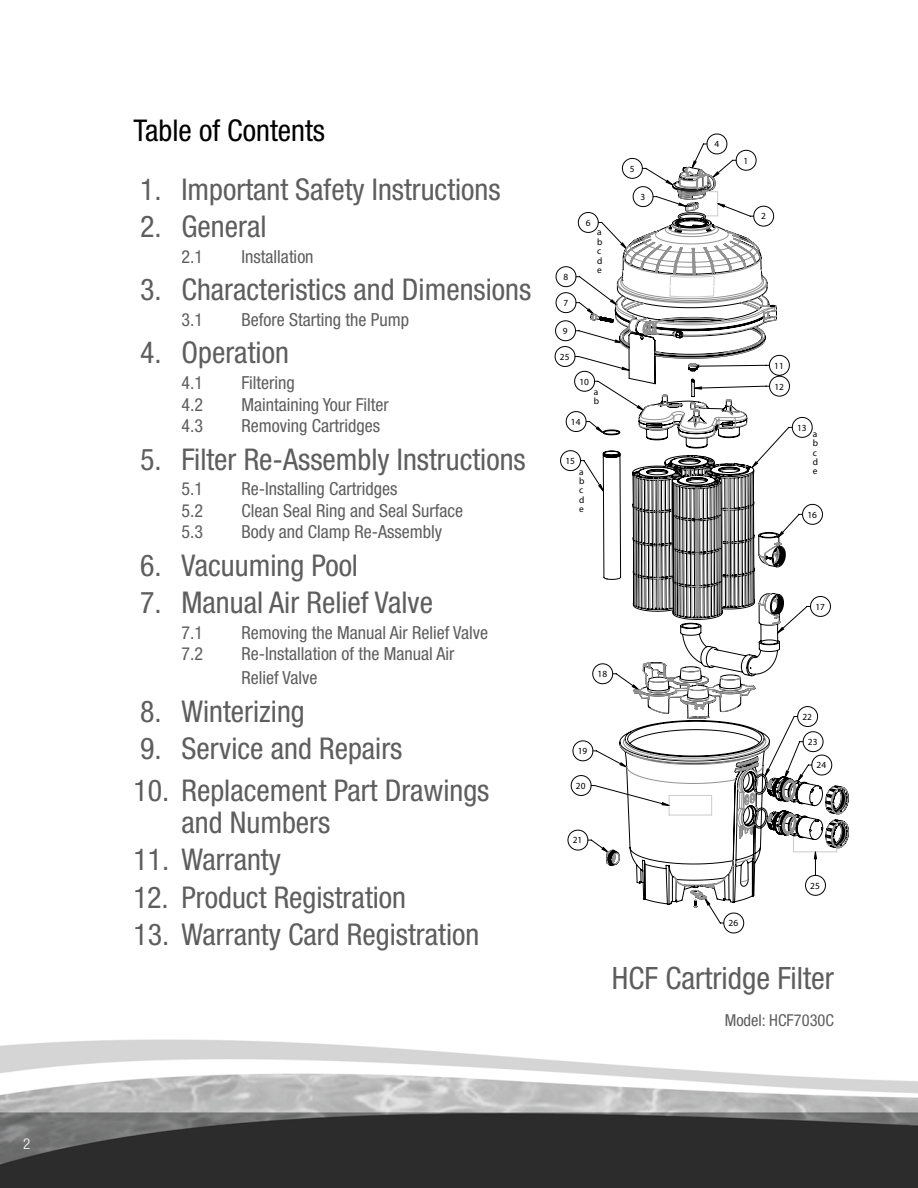
<style>
.page{position:relative;width:918px;height:1188px;background:#fff}
.page>*{position:absolute;margin:0;border:0;box-sizing:border-box;transform-origin:0 0}
.t1{font:condensed 30.9px "Helvetica Neue LT Std";color:#5e5e5f}
.t2{font:condensed 30px/31.5px "Helvetica Neue LT Std";color:#5e5e5f}
.t3{font:condensed 30px "Helvetica Neue LT Std";color:#000}
.t4{font:condensed 18px/24px "Helvetica Neue LT Std";color:#5e5e5f}
.t5{font:condensed 16.5px "Helvetica Neue LT Std";color:#5e5e5f}
.t6{font:300 condensed 15px "Helvetica Neue LT Std";color:#fff}
.t7{font:9.3px/9.3px "Century Gothic";color:#000}
</style>
<div class="page">
<img style="left:0;top:133px;width:918px;height:1055px">
<svg style="left:555px;top:134px;width:277px;height:799px"></svg>
<svg style="left:575px;top:144px;width:241px;height:779px"></svg>
<svg style="left:590px;top:167px;width:259px;height:768px"></svg>
<svg style="left:591px;top:167px;width:257px;height:740px"></svg>
<svg style="left:623px;top:269px;width:138px;height:28px"></svg>
<p class="t6" style="left:23px;top:1135px;width:9px">2</p>
<p class="t3" style="left:134px;top:113px;width:193px">Table of Contents</p>
<p class="t2" style="left:140px;top:173px;width:362px">1. Important Safety Instructions</p>
<p class="t2" style="left:140px;top:211px;width:128px">2. General</p>
<p class="t4" style="left:182px;top:244px;width:23px">2.1</p>
<p class="t4" style="left:242px;top:244px;width:74px">Installation</p>
<p class="t2" style="left:140px;top:274px;width:393px">3. Characteristics and Dimensions</p>
<p class="t4" style="left:182px;top:307px;width:23px">3.1</p>
<p class="t4" style="left:242px;top:307px;width:169px">Before Starting the Pump</p>
<p class="t2" style="left:140px;top:337px;width:150px">4. Operation</p>
<p class="t4" style="left:182px;top:370px;width:23px">4.1</p>
<p class="t4" style="left:242px;top:370px;width:55px">Filtering</p>
<p class="t4" style="left:182px;top:392px;width:23px">4.2</p>
<p class="t4" style="left:242px;top:392px;width:149px">Maintaining Your Filter</p>
<p class="t4" style="left:182px;top:414px;width:23px">4.3</p>
<p class="t4" style="left:242px;top:414px;width:140px">Removing Cartridges</p>
<p class="t2" style="left:140px;top:443px;width:387px">5. Filter Re-Assembly Instructions</p>
<p class="t4" style="left:182px;top:477px;width:23px">5.1</p>
<p class="t4" style="left:241px;top:477px;width:157px">Re-Installing Cartridges</p>
<p class="t4" style="left:182px;top:498px;width:23px">5.2</p>
<p class="t4" style="left:241px;top:498px;width:223px">Clean Seal Ring and Seal Surface</p>
<p class="t4" style="left:182px;top:520px;width:23px">5.3</p>
<p class="t4" style="left:241px;top:520px;width:202px">Body and Clamp Re-Assembly</p>
<p class="t2" style="left:140px;top:549px;width:220px">6. Vacuuming Pool</p>
<p class="t2" style="left:140px;top:587px;width:295px">7. Manual Air Relief Valve</p>
<p class="t4" style="left:182px;top:620px;width:23px">7.1</p>
<p class="t4" style="left:242px;top:620px;width:248px">Removing the Manual Air Relief Valve</p>
<p class="t4" style="left:182px;top:642px;width:23px">7.2</p>
<p class="t4" style="left:242px;top:642px;width:215px">Re-Installation of the Manual Air<br>Relief Valve</p>
<p class="t2" style="left:140px;top:695px;width:166px">8. Winterizing</p>
<p class="t2" style="left:140px;top:733px;width:264px">9. Service and Repairs</p>
<p class="t2" style="left:182px;top:775px;width:309px;text-indent:-48px">10. Replacement Part Drawings and Numbers</p>
<p class="t2" style="left:134px;top:844px;width:149px">11. Warranty</p>
<p class="t2" style="left:134px;top:881px;width:274px">12. Product Registration</p>
<p class="t2" style="left:134px;top:919px;width:347px">13. Warranty Card Registration</p>
<p class="t7" style="left:563px;top:272px;width:6px">8</p>
<p class="t7" style="left:563px;top:298px;width:6px">7</p>
<p class="t7" style="left:563px;top:326px;width:6px">9</p>
<p class="t7" style="left:560px;top:352px;width:11px">25</p>
<p class="t7" style="left:586px;top:218px;width:6px">6</p>
<p class="t7" style="left:597px;top:228px;width:7px">a b c d e</p>
<p class="t7" style="left:579px;top:377px;width:11px">10</p>
<p class="t7" style="left:594px;top:387px;width:7px">a b</p>
<p class="t7" style="left:571px;top:417px;width:11px">14</p>
<p class="t7" style="left:565px;top:456px;width:11px">15</p>
<p class="t7" style="left:630px;top:164px;width:6px">5</p>
<p class="t7" style="left:641px;top:192px;width:6px">3</p>
<p class="t7" style="left:714px;top:139px;width:6px">4</p>
<p class="t7" style="left:744px;top:156px;width:6px">1</p>
<p class="t7" style="left:761px;top:212px;width:6px">2</p>
<p class="t7" style="left:774px;top:361px;width:11px">11</p>
<p class="t7" style="left:774px;top:382px;width:11px">12</p>
<p class="t7" style="left:797px;top:423px;width:11px">13</p>
<p class="t7" style="left:813px;top:429px;width:7px">a b c d</p>
<p class="t7" style="left:579px;top:467px;width:6px">a</p>
<p class="t7" style="left:813px;top:466px;width:6px">e</p>
<p class="t7" style="left:579px;top:476px;width:7px">b c d e</p>
<p class="t7" style="left:807px;top:510px;width:11px">16</p>
<p class="t7" style="left:815px;top:602px;width:11px">17</p>
<p class="t7" style="left:598px;top:669px;width:11px">18</p>
<p class="t7" style="left:578px;top:746px;width:11px">19</p>
<p class="t7" style="left:576px;top:781px;width:11px">20</p>
<p class="t7" style="left:802px;top:712px;width:11px">22</p>
<p class="t7" style="left:808px;top:737px;width:11px">23</p>
<p class="t7" style="left:817px;top:760px;width:11px">24</p>
<p class="t7" style="left:573px;top:836px;width:11px">21</p>
<p class="t7" style="left:729px;top:918px;width:11px">26</p>
<p class="t7" style="left:810px;top:881px;width:11px">25</p>
<p class="t1" style="left:612px;top:960px;width:224px">HCF Cartridge Filter</p>
<p class="t5" style="left:725px;top:1011px;width:111px">Model: HCF7030C</p>
</div>
